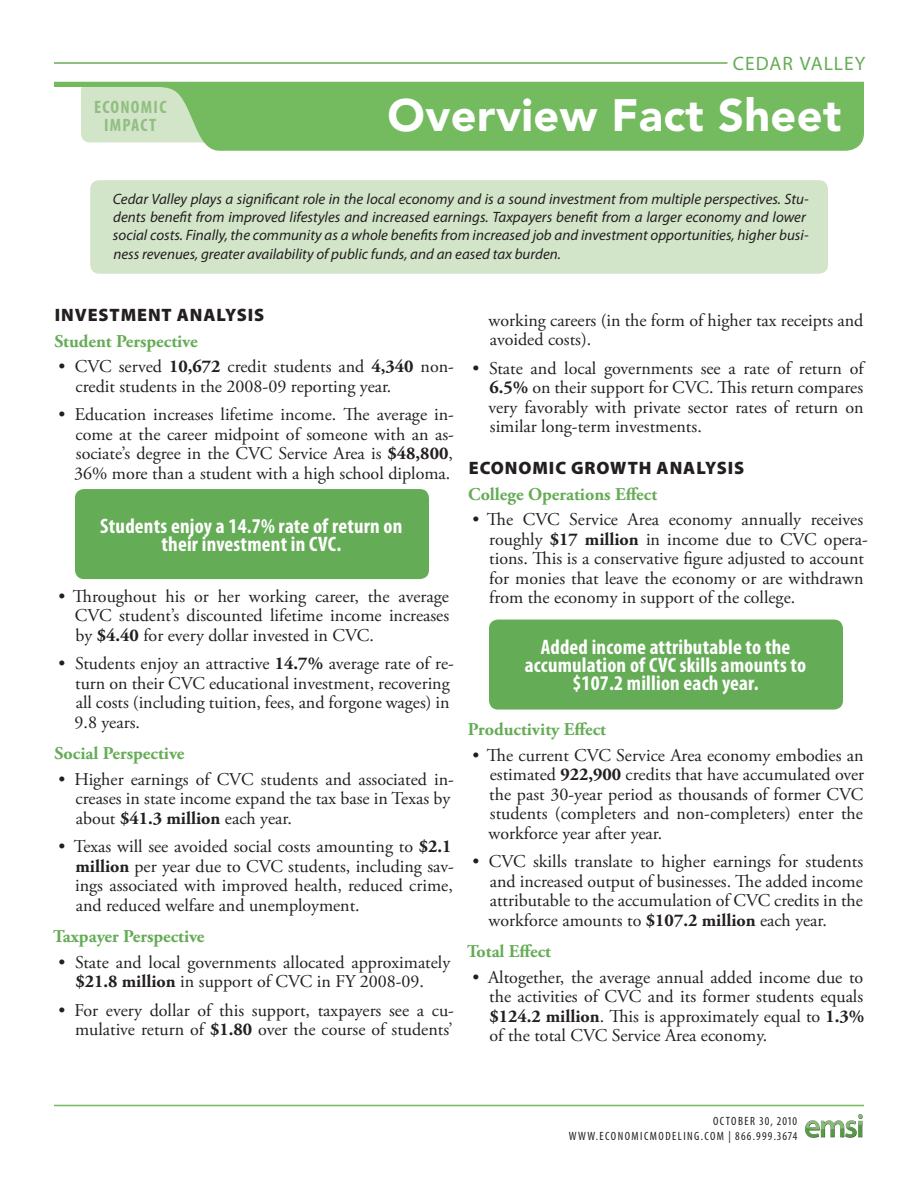
<style>
.page{position:relative;width:918px;height:1188px;background:#fff}
.page>*{position:absolute;margin:0;border:0;box-sizing:border-box;transform-origin:0 0}
.t1{font:900 45px "Avenir LT Std";letter-spacing:.01em;color:#fff}
.t2{font:700 condensed 21px/18px "Myriad Pro";letter-spacing:.01em;color:#fff;text-align:center}
.College_Name{font:19.5px "Myriad Pro";letter-spacing:.05em;color:#65ac56}
.Normal_Bullet{font:18px/19.5px "Adobe Garamond Pro";color:#231f20}
.Heading_2{font:700 18px "Adobe Garamond Pro";color:#65ac56}
.Heading_1{font:900 18px "Myriad Pro";letter-spacing:.05em;color:#231f20}
.Economic_Impact{font:700 condensed 18px "Myriad Pro";letter-spacing:.07em;color:#91be82}
.Top_Box_text{font:italic 15px/18px "Myriad Pro";color:#231f20}
.bottom_text{font:condensed 12px "Myriad Pro";letter-spacing:.12em;color:#231f20}
.s1{font-weight:700}
</style>
<div class="page">
<div style="left:90px;top:180px;width:738px;height:94px;background:#d3e5c9;border-radius:9px"></div>
<div style="left:75px;top:489px;width:354px;height:90px;background:#65ac56;border-radius:9px"></div>
<div style="left:489px;top:620px;width:354px;height:90px;background:#65ac56;border-radius:9px"></div>
<svg style="left:54px;top:82px;width:667px;height:69px;background:#89c477"></svg>
<hr style="left:54px;top:62px;width:810px;height:2px;background:#65ac56">
<svg style="left:721px;top:62px;width:143px;height:89px"></svg>
<hr style="left:54px;top:1105px;width:810px;height:1px;background:#74ba5f">
<img style="left:805px;top:1114px;width:58px;height:24px">
<p class="Economic_Impact" style="left:94px;top:96px;width:74px">ECONOMIC</p>
<p class="Economic_Impact" style="left:104px;top:114px;width:54px">IMPACT</p>
<p class="College_Name" style="left:733px;top:51px;width:134px">CEDAR VALLEY</p>
<p class="t1" style="left:388px;top:88px;width:455px">Overview Fact Sheet</p>
<p class="Top_Box_text" style="left:113px;top:189px;width:697px">Cedar Valley plays a significant role in the local economy and is a sound investment from multiple perspectives. Stu&shy;dents benefit from improved lifestyles and increased earnings. Taxpayers benefit from a larger economy and lower social costs. Finally, the community as a whole benefits from increased job and investment opportunities, higher busi-</p>
<p class="Top_Box_text" style="left:113px;top:245px;width:449px">ness revenues, greater availability of public funds, and an eased tax burden.</p>
<p class="Heading_1" style="left:55px;top:303px;width:211px">INVESTMENT ANALYSIS</p>
<p class="Heading_2" style="left:55px;top:330px;width:144px">Student Perspective</p>
<p class="Normal_Bullet" style="left:76px;top:357px;width:380px;text-indent:-17px">• CVC served <span class="s1">10,672</span> credit students and <span class="s1">4,340</span> non&shy;credit students in the 2008-09 reporting year.</p>
<p class="Normal_Bullet" style="left:74px;top:405px;width:381px;text-align:justify;text-indent:-16px">• Education increases lifetime income. The average in&shy;come at the career midpoint of someone with an as&shy;sociate’s degree in the CVC Service Area is <span class="s1">$48,800</span>, 36% more than a student with a high school diploma.</p>
<p class="t2" style="left:100px;top:517px;width:304px">Students enjoy a 14.7% rate of return on their investment in CVC.</p>
<p class="Normal_Bullet" style="left:75px;top:587px;width:376px;text-align:justify;text-indent:-16px">• Throughout his or her working career, the average CVC student’s discounted lifetime income increases by <span class="s1">$4.40</span> for every dollar invested in CVC.</p>
<p class="Normal_Bullet" style="left:75px;top:654px;width:381px;text-indent:-16px">• Students enjoy an attractive <span class="s1">14.7%</span> average rate of re&shy;turn on their CVC educational investment, recovering all costs (including tuition, fees, and forgone wages) in 9.8 years.</p>
<p class="Heading_2" style="left:55px;top:743px;width:131px">Social Perspective</p>
<p class="Normal_Bullet" style="left:76px;top:770px;width:380px;text-indent:-17px">• Higher earnings of CVC students and associated in&shy;creases in state income expand the tax base in Texas by about <span class="s1">$41.3 million</span> each year.</p>
<p class="Normal_Bullet" style="left:75px;top:837px;width:380px;text-indent:-17px">• Texas will see avoided social costs amounting to <span class="s1">$2.1 million</span> per year due to CVC students, including sav&shy;ings associated with improved health, reduced crime, and reduced welfare and unemployment.</p>
<p class="Heading_2" style="left:53px;top:926px;width:153px">Taxpayer Perspective</p>
<p class="Normal_Bullet" style="left:59px;top:953px;width:393px;text-align:center">• State and local governments allocated approximately <span class="s1">$21.8 million</span> in support of CVC in FY 2008-09.</p>
<p class="Normal_Bullet" style="left:59px;top:1001px;width:397px;text-align:right">• For every dollar of this support, taxpayers see a cu&shy;mulative return of <span class="s1">$1.80</span> over the course of students’</p>
<p class="Normal_Bullet" style="left:489px;top:311px;width:376px">working careers (in the form of higher tax receipts and avoided costs).</p>
<p class="Normal_Bullet" style="left:488px;top:359px;width:377px;text-align:justify;text-indent:-16px">• State and local governments see a rate of return of <span class="s1">6.5%</span> on their support for CVC. This return compares very favorably with private sector rates of return on similar long-term investments.</p>
<p class="Heading_1" style="left:469px;top:456px;width:277px">ECONOMIC GROWTH ANALYSIS</p>
<p class="Heading_2" style="left:468px;top:483px;width:190px">College Operations Effect</p>
<p class="Normal_Bullet" style="left:489px;top:510px;width:380px;text-indent:-17px">• The CVC Service Area economy annually receives roughly <span class="s1">$17 million</span> in income due to CVC opera&shy;tions. This is a conservative figure adjusted to account for monies that leave the economy or are withdrawn from the economy in support of the college.</p>
<p class="t2" style="left:525px;top:638px;width:283px">Added income attributable to the accumulation of CVC skills amounts to $107.2 million each year.</p>
<p class="Heading_2" style="left:468px;top:719px;width:140px">Productivity Effect</p>
<p class="Normal_Bullet" style="left:489px;top:746px;width:377px;text-align:justify;text-indent:-16px">• The current CVC Service Area economy embodies an estimated <span class="s1">922,900</span> credits that have accumulated over the past 30-year period as thousands of former CVC students (completers and non-completers) enter the workforce year after year.</p>
<p class="Normal_Bullet" style="left:489px;top:852px;width:376px;text-align:justify;text-indent:-16px">• CVC skills translate to higher earnings for students and increased output of businesses. The added income attributable to the accumulation of CVC credits in the workforce amounts to <span class="s1">$107.2 million</span> each year.</p>
<p class="Heading_2" style="left:467px;top:941px;width:86px">Total Effect</p>
<p class="Normal_Bullet" style="left:489px;top:968px;width:377px;text-align:justify;text-indent:-17px">• Altogether, the average annual added income due to the activities of CVC and its former students equals <span class="s1">$124.2 million</span>. This is approximately equal to <span class="s1">1.3% </span>of the total CVC Service Area economy.</p>
<p class="bottom_text" style="left:713px;top:1114px;width:86px">OCTOBER 30, 2010</p>
<p class="bottom_text" style="left:569px;top:1129px;width:230px">WWW.ECONOMICMODELING.COM | 866.999.3674</p>
</div>
